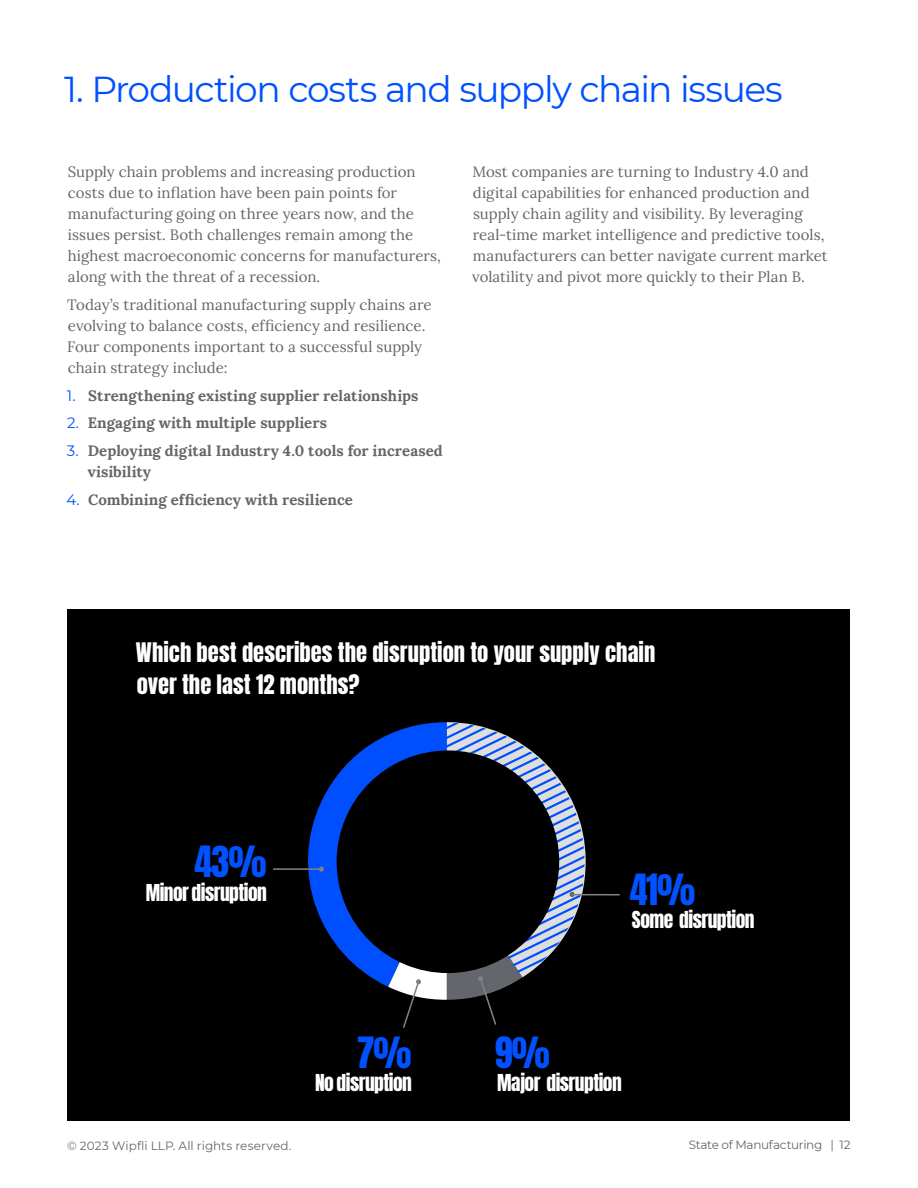
<style>
.page{position:relative;width:918px;height:1188px;background:#fff}
.page>*{position:absolute;margin:0;border:0;box-sizing:border-box;transform-origin:0 0}
.t1{font:36px "Montserrat";letter-spacing:-.04em;color:#0050ff}
.t2{font:36px "Anton";color:#0051ff}
.t3{font:22.5px/31.5px "Anton";color:#fff}
.t4{font:19.5px "Anton";letter-spacing:-.03em;color:#fff}
.t5{font:15px/21px "Lora";letter-spacing:.005em;color:#63666a}
.t6{font:700 15px/21px "Lora";letter-spacing:.005em;color:#63666a}
.t7{font:12px "Montserrat";color:#63666a}
.t8{font:12px "Montserrat";letter-spacing:-.025em;color:#63666a}
.s1{font-family:"Montserrat";font-weight:400;color:#0050ff}
</style>
<div class="page">
<div style="left:68px;top:609px;width:782px;height:511px;background:#000"></div>
<hr style="left:273px;top:868px;width:49px;height:2px;background:#808285">
<svg style="left:289px;top:722px;width:297px;height:306px"></svg>
<div style="left:337px;top:750px;width:222px;height:223px;background:#000;border-radius:50%"></div>
<hr style="left:571px;top:894px;width:49px;height:2px;background:#808285">
<h1 class="t1" style="left:64px;top:65px;width:720px">1. Production costs and supply chain issues</h1>
<p class="t5" style="left:68px;top:160px;width:375px">Supply chain problems and increasing production costs due to inflation have been pain points for manufacturing going on three years now, and the issues persist. Both challenges remain among the highest macroeconomic concerns for manufacturers, along with the threat of a recession.</p>
<p class="t5" style="left:67px;top:293px;width:366px">Today’s traditional manufacturing supply chains are evolving to balance costs, efficiency and resilience.<br>Four components important to a successful supply chain strategy include:</p>
<p class="t6" style="left:67px;top:383px;width:353px"><span class="s1">1.</span> Strengthening existing supplier relationships</p>
<p class="t6" style="left:67px;top:411px;width:261px"><span class="s1">2.</span> Engaging with multiple suppliers</p>
<p class="t6" style="left:88px;top:439px;width:357px;text-indent:-21px"><span class="s1">3.</span> Deploying digital Industry 4.0 tools for increased visibility</p>
<p class="t6" style="left:66px;top:487px;width:288px"><span class="s1">4.</span> Combining efficiency with resilience</p>
<p class="t5" style="left:472px;top:160px;width:357px">Most companies are turning to Industry 4.0 and digital capabilities for enhanced production and supply chain agility and visibility. By leveraging real-time market intelligence and predictive tools, manufacturers can better navigate current market volatility and pivot more quickly to their Plan B.</p>
<h2 class="t3" style="left:136px;top:639px;width:521px">Which best describes the disruption to your supply chain over the last 12 months?</h2>
<h1 class="t2" style="left:194px;top:844px;width:74px">43%</h1>
<h3 class="t4" style="left:146px;top:883px;width:123px">Minor disruption</h3>
<h1 class="t2" style="left:357px;top:1035px;width:56px">7%</h1>
<h3 class="t4" style="left:315px;top:1073px;width:98px">No disruption</h3>
<h1 class="t2" style="left:630px;top:871px;width:67px">41%</h1>
<h3 class="t4" style="left:632px;top:910px;width:124px">Some disruption</h3>
<h1 class="t2" style="left:495px;top:1035px;width:57px">9%</h1>
<h3 class="t4" style="left:497px;top:1073px;width:126px">Major disruption</h3>
<p class="t7" style="left:67px;top:1137px;width:226px">© 2023 Wipfli LLP. All rights reserved.</p>
<p class="t8" style="left:689px;top:1137px;width:163px">State of Manufacturing | 12</p>
</div>
